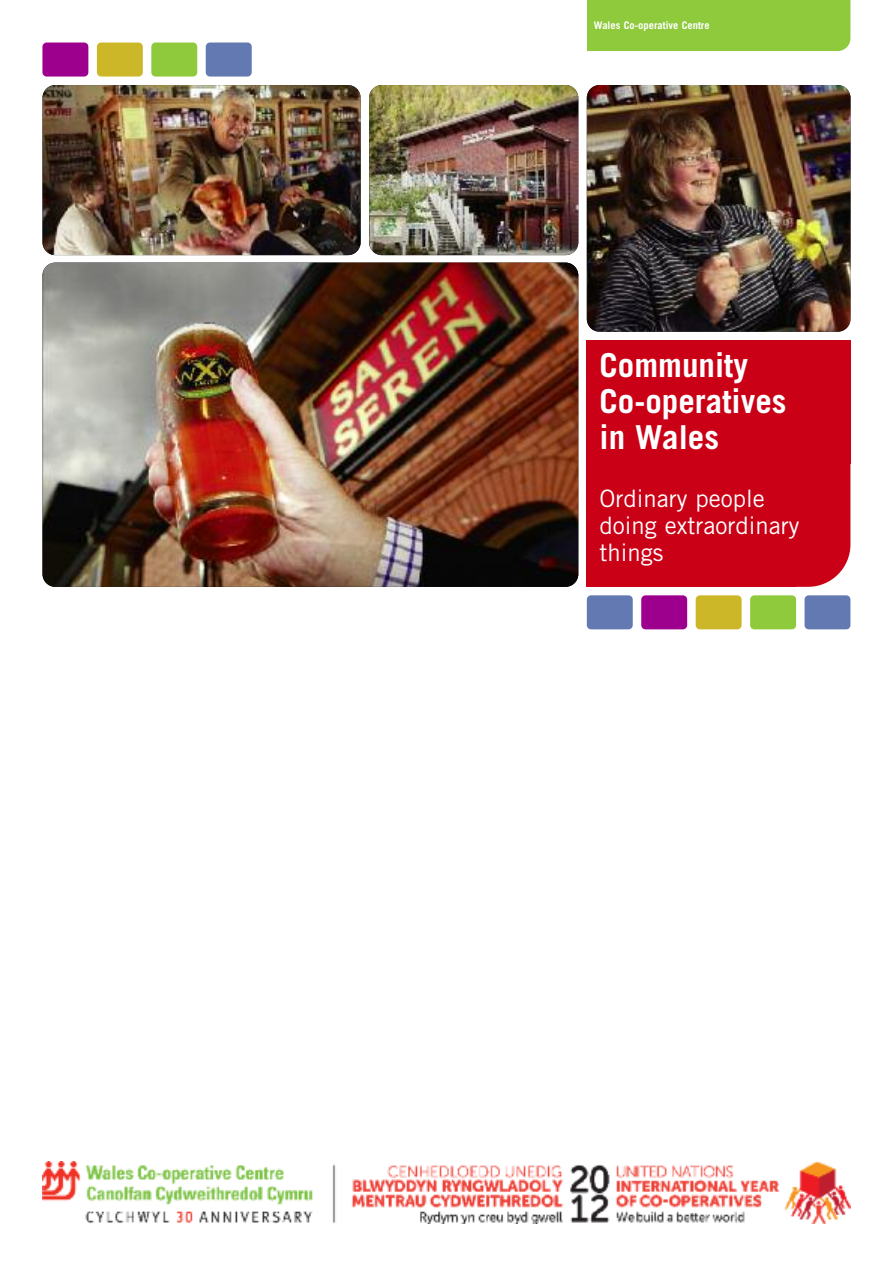
<style>
.page{position:relative;width:893px;height:1263px;background:#fff}
.page>*{position:absolute;margin:0;border:0;box-sizing:border-box;transform-origin:0 0}
.t1{font:700 33px/36px "Trade Gothic";color:#fff}
.t2{font:24px/27px "Trade Gothic";color:#fff}
.t3{font:700 10.5px "Trade Gothic";color:#fff}
</style>
<div class="page">
<img style="left:369px;top:85px;width:209px;height:170px;border-radius:13px">
<img style="left:43px;top:85px;width:318px;height:170px;border-radius:13px">
<img style="left:43px;top:263px;width:535px;height:324px;border-radius:13px">
<img style="left:587px;top:85px;width:263px;height:247px;border-radius:13px">
<div style="left:588px;top:340px;width:262px;height:247px;background:#ca0016;border-radius:43px"></div>
<div style="left:587px;top:340px;width:209px;height:247px;background:#ca0016"></div>
<div style="left:588px;top:340px;width:262px;height:124px;background:#ca0016"></div>
<div style="left:587px;top:595px;width:46px;height:34px;background:#6279b1;border-radius:4px"></div>
<div style="left:641px;top:595px;width:46px;height:34px;background:#9d008d;border-radius:4px"></div>
<div style="left:696px;top:595px;width:46px;height:34px;background:#ccb729;border-radius:4px"></div>
<div style="left:750px;top:595px;width:46px;height:34px;background:#8fca3d;border-radius:4px"></div>
<div style="left:804px;top:595px;width:46px;height:34px;background:#6279b1;border-radius:4px"></div>
<div style="left:42px;top:43px;width:46px;height:34px;background:#9d008d;border-radius:4px"></div>
<div style="left:97px;top:43px;width:46px;height:34px;background:#ccb729;border-radius:4px"></div>
<div style="left:151px;top:43px;width:46px;height:34px;background:#8fca3d;border-radius:4px"></div>
<div style="left:206px;top:43px;width:46px;height:34px;background:#6279b1;border-radius:4px"></div>
<svg style="left:822px;top:0;width:28px;height:51px"></svg>
<div style="left:587px;top:0;width:235px;height:51px;background:#8fca3d"></div>
<img style="left:42px;top:1161px;width:809px;height:63px">
<p class="t3" style="left:594px;top:21px;width:117px">Wales Co-operative Centre</p>
<h1 class="t1" style="left:600px;top:350px;width:188px">Community<br>Co-operatives in Wales</h1>
<p class="t2" style="left:600px;top:487px;width:202px">Ordinary people doing extraordinary things</p>
</div>
